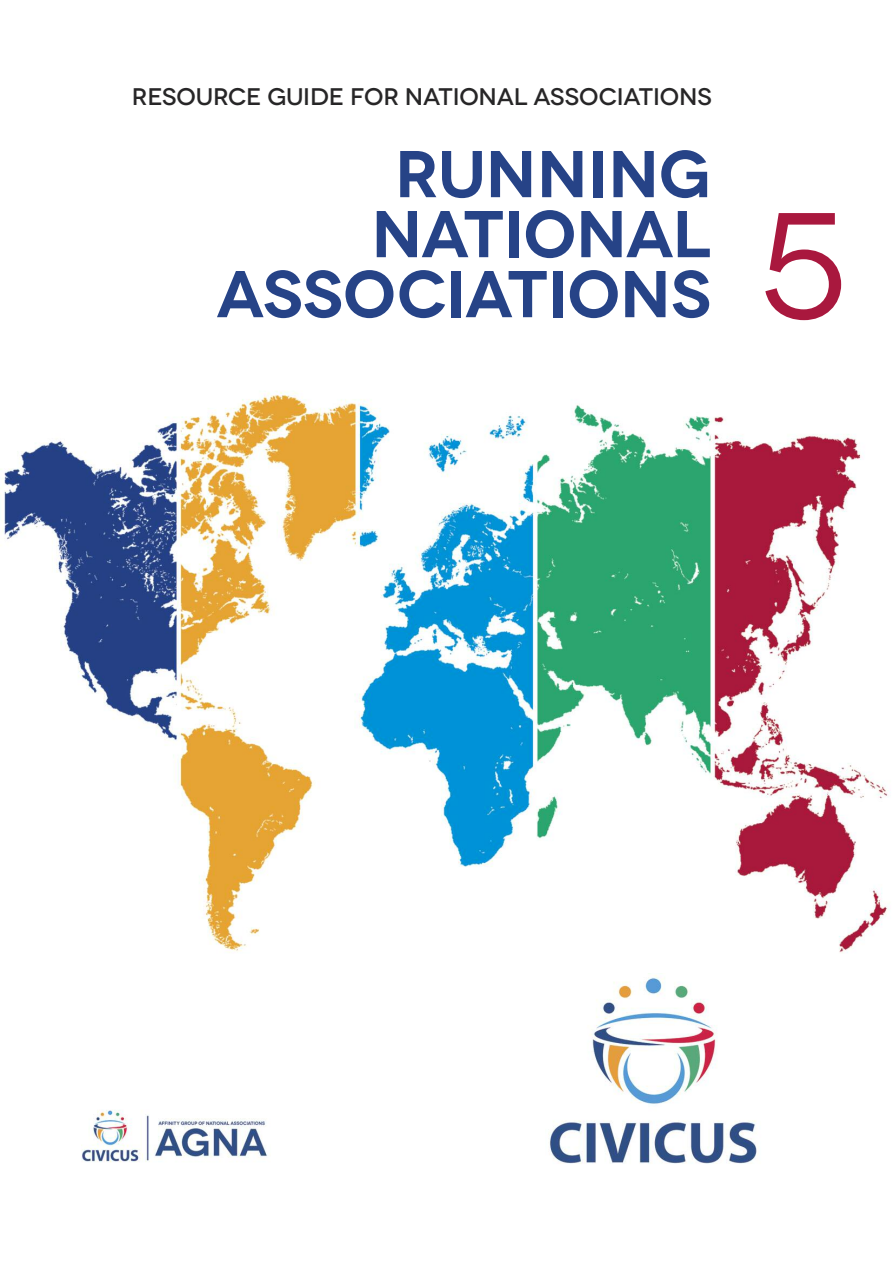
<style>
.page{position:relative;width:893px;height:1263px;background:#fff}
.page>*{position:absolute;margin:0;border:0;box-sizing:border-box;transform-origin:0 0}
.t1{font:150px "Novecentowide";color:#a9183e}
.t2{font:600 66px/60px "Novecentowide";letter-spacing:-.01em;color:#264387;text-align:right}
.t3{font:500 24px "Novecentowide";letter-spacing:-.01em;color:#272627}
</style>
<div class="page">
<img style="left:0;top:391px;width:890px;height:562px">
<img style="left:548px;top:975px;width:209px;height:189px">
<img style="left:81px;top:1110px;width:187px;height:53px">
<p class="t3" style="left:132px;top:83px;width:582px">RESOURCE GUIDE FOR NATIONAL ASSOCIATIONS</p>
<h2 class="t2" style="left:217px;top:144px;width:496px">RUNNING<br>NATIONAL<br>ASSOCIATIONS</h2>
<h1 class="t1" style="left:759px;top:179px;width:90px">5</h1>
</div>
